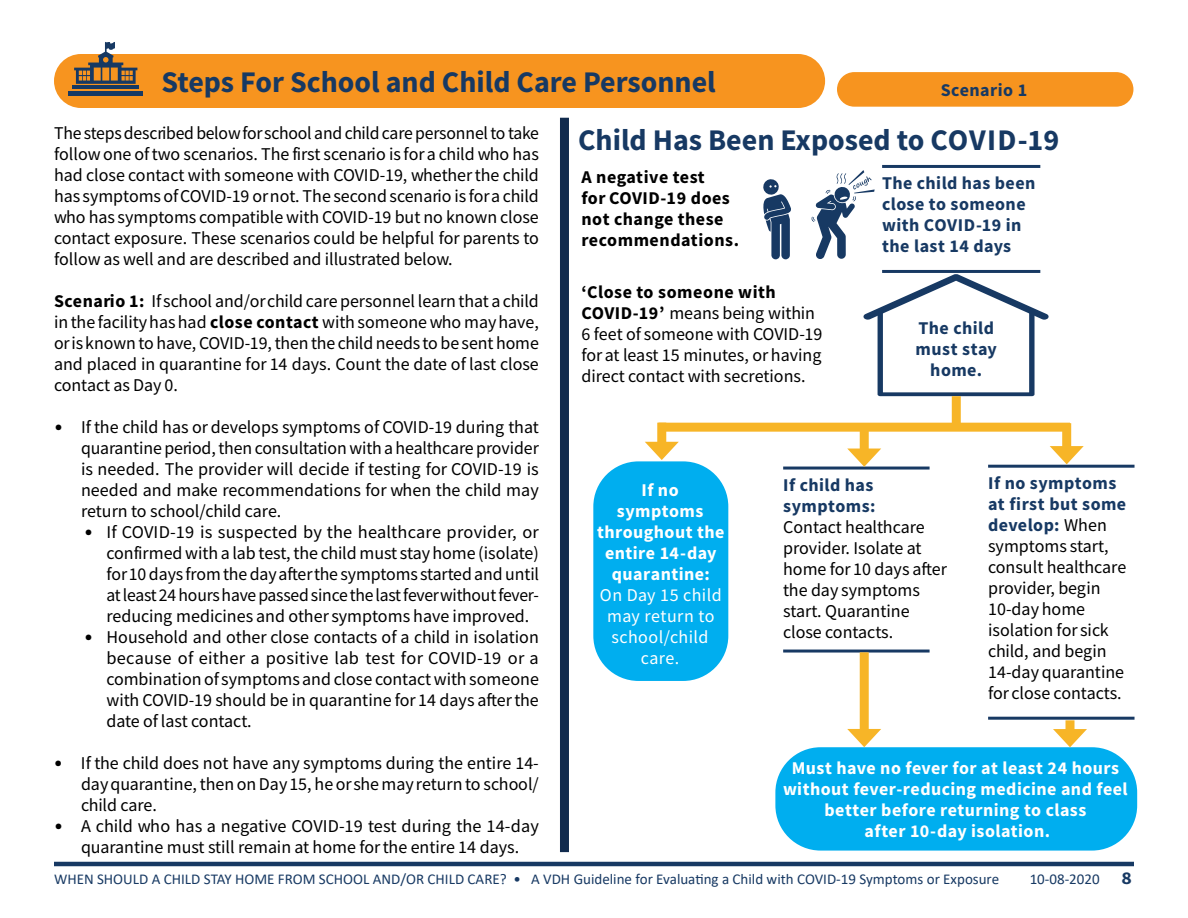
<style>
.page{position:relative;width:1188px;height:918px;background:#fff}
.page>*{position:absolute;margin:0;border:0;box-sizing:border-box;transform-origin:0 0}
.t1{font:700 30px "Source Sans Pro";color:#173963}
.t2{font:18px/21px "Source Sans Variable";letter-spacing:.02em;color:#000;text-align:justify}
.t3{font:18px/21px "Source Sans Variable";letter-spacing:.065em;color:#fff;text-align:center}
.t4{font:18px/21px "Source Sans Variable";letter-spacing:.075em;color:#173963}
.t5{font:18px/21px "Source Sans Variable";letter-spacing:.07em;color:#000}
.t6{font:15px "Calibri";color:#173963}
.s1{font-family:"Calibri"}
.s2{color:#173963}
.s3{font-family:"Source Sans Variable";font-size:18px}
</style>
<div class="page">
<hr style="left:54px;top:862px;width:1080px;height:4px;background:#173963">
<div style="left:54px;top:54px;width:771px;height:54px;background:#f7941f;border-radius:27px"></div>
<hr style="left:882px;top:165px;width:158px;height:3px;background:#173963">
<hr style="left:882px;top:270px;width:158px;height:3px;background:#173963">
<hr style="left:783px;top:467px;width:147px;height:3px;background:#173963">
<hr style="left:783px;top:650px;width:147px;height:3px;background:#173963">
<hr style="left:988px;top:465px;width:147px;height:3px;background:#173963">
<hr style="left:988px;top:717px;width:147px;height:3px;background:#173963">
<div style="left:593px;top:461px;width:135px;height:220px;background:#00aeef;border-radius:45px"></div>
<div style="left:775px;top:747px;width:362px;height:104px;background:#00aeef;border-radius:45px"></div>
<hr style="left:69px;top:91px;width:74px;height:4px;background:#173963">
<hr style="left:72px;top:86px;width:67px;height:3px;background:#173963">
<svg style="left:74px;top:42px;width:63px;height:42px"></svg>
<div style="left:560px;top:118px;width:9px;height:734px;background:#112b4e"></div>
<div style="left:837px;top:72px;width:296px;height:35px;background:#f7941f;border-radius:17px"></div>
<svg style="left:863px;top:274px;width:186px;height:122px"></svg>
<svg style="left:763px;top:179px;width:28px;height:80px"></svg>
<svg style="left:811px;top:170px;width:64px;height:89px"></svg>
<div style="left:952px;top:396px;width:9px;height:27px;background:#f7b527"></div>
<div style="left:860px;top:426px;width:9px;height:30px;background:#f7b527"></div>
<svg style="left:847px;top:449px;width:34px;height:18px"></svg>
<div style="left:860px;top:652px;width:9px;height:84px;background:#f7b527"></div>
<svg style="left:847px;top:729px;width:34px;height:18px"></svg>
<div style="left:1062px;top:423px;width:9px;height:30px;background:#f7b527"></div>
<svg style="left:1050px;top:446px;width:34px;height:18px"></svg>
<div style="left:1066px;top:720px;width:9px;height:16px;background:#f7b527"></div>
<svg style="left:1053px;top:729px;width:34px;height:18px"></svg>
<div style="left:657px;top:423px;width:9px;height:26px;background:#f7b527"></div>
<svg style="left:645px;top:442px;width:34px;height:18px"></svg>
<div style="left:658px;top:423px;width:412px;height:9px;background:#f7b527"></div>
<h1 class="t1" style="left:162px;top:62px;width:556px">Steps For School and Child Care Personnel</h1>
<p class="t2" style="left:54px;top:122px;width:486px">The steps described below for school and child care personnel to take follow one of two scenarios. The first scenario is for a child who has had close contact with someone with COVID-19, whether the child has symptoms of COVID-19 or not. The second scenario is for a child who has symptoms compatible with COVID-19 but no known close contact exposure. These scenarios could be helpful for parents to follow as well and are described and illustrated below.</p>
<p class="t2" style="left:54px;top:290px;width:486px">Scenario 1: If school and/or child care personnel learn that a child in the facility has had close contact with someone who may have, or is known to have, COVID-19, then the child needs to be sent home and placed in quarantine for 14 days. Count the date of last close contact as Day 0.</p>
<p class="t2" style="left:81px;top:416px;width:459px;text-indent:-27px"><span class="s1">•</span> If the child has or develops symptoms of COVID-19 during that quarantine period, then consultation with a healthcare provider is needed. The provider will decide if testing for COVID-19 is needed and make recommendations for when the child may return to school/child care.</p>
<p class="t2" style="left:106px;top:521px;width:434px;text-indent:-22px"><span class="s1">•</span> If COVID-19 is suspected by the healthcare provider, or confirmed with a lab test, the child must stay home (isolate) for 10 days from the day after the symptoms started and until at least 24 hours have passed since the last fever without fever&shy;reducing medicines and other symptoms have improved.</p>
<p class="t2" style="left:106px;top:626px;width:434px;text-indent:-22px"><span class="s1">•</span> Household and other close contacts of a child in isolation because of either a positive lab test for COVID-19 or a combination of symptoms and close contact with someone with COVID-19 should be in quarantine for 14 days after the date of last contact.</p>
<p class="t2" style="left:81px;top:752px;width:460px;text-indent:-27px"><span class="s1">•</span> If the child does not have any symptoms during the entire 14- day quarantine, then on Day 15, he or she may return to school/ child care.</p>
<p class="t2" style="left:54px;top:815px;width:486px;text-align:center"><span class="s1">•</span> A child who has a negative COVID-19 test during the 14-day quarantine must still remain at home for the entire 14 days.</p>
<p class="t4" style="left:941px;top:80px;width:87px">Scenario 1</p>
<h1 class="t1" style="left:578px;top:120px;width:483px">Child Has Been Exposed to COVID-19</h1>
<p class="t5" style="left:581px;top:167px;width:158px">A negative test<br>for COVID-19 does not change these recommendations.</p>
<p class="t2" style="left:581px;top:282px;width:242px;text-align:left">‘Close to someone with<br>COVID-19’ means being within<br>6 feet of someone with COVID-19 for at least 15 minutes, or having direct contact with secretions.</p>
<p class="t4" style="left:882px;top:173px;width:154px">The child has been close to someone with COVID-19 in the last 14 days</p>
<p class="t4" style="left:916px;top:318px;width:81px;text-align:center">The child must stay home.</p>
<p class="t2" style="left:988px;top:472px;width:139px;text-align:left"><span class="s2">If no symptoms at first but some develop:</span> When symptoms start, consult healthcare provider, begin<br>10-day home isolation for sick child, and begin<br>14-day quarantine for close contacts.</p>
<p class="t4" style="left:783px;top:474px;width:92px">If child has symptoms:</p>
<p class="t2" style="left:783px;top:516px;width:165px;text-align:left">Contact healthcare provider. Isolate at home for 10 days after the day symptoms start. Quarantine close contacts.</p>
<p class="t3" style="left:597px;top:480px;width:128px">If no symptoms throughout the entire 14-day quarantine:<br>On Day 15 child may return to school/child care.</p>
<p class="t3" style="left:783px;top:758px;width:345px">Must have no fever for at least 24 hours without fever-reducing medicine and feel better before returning to class<br>after 10-day isolation.</p>
<p class="t6" style="left:54px;top:868px;width:947px">WHEN SHOULD A CHILD STAY HOME FROM SCHOOL AND/OR CHILD CARE? • A VDH Guideline for Evaluating a Child with COVID-19 Symptoms or Exposure</p>
<p class="t6" style="left:1030px;top:868px;width:103px">10-08-2020 <span class="s3">8</span></p>
</div>
